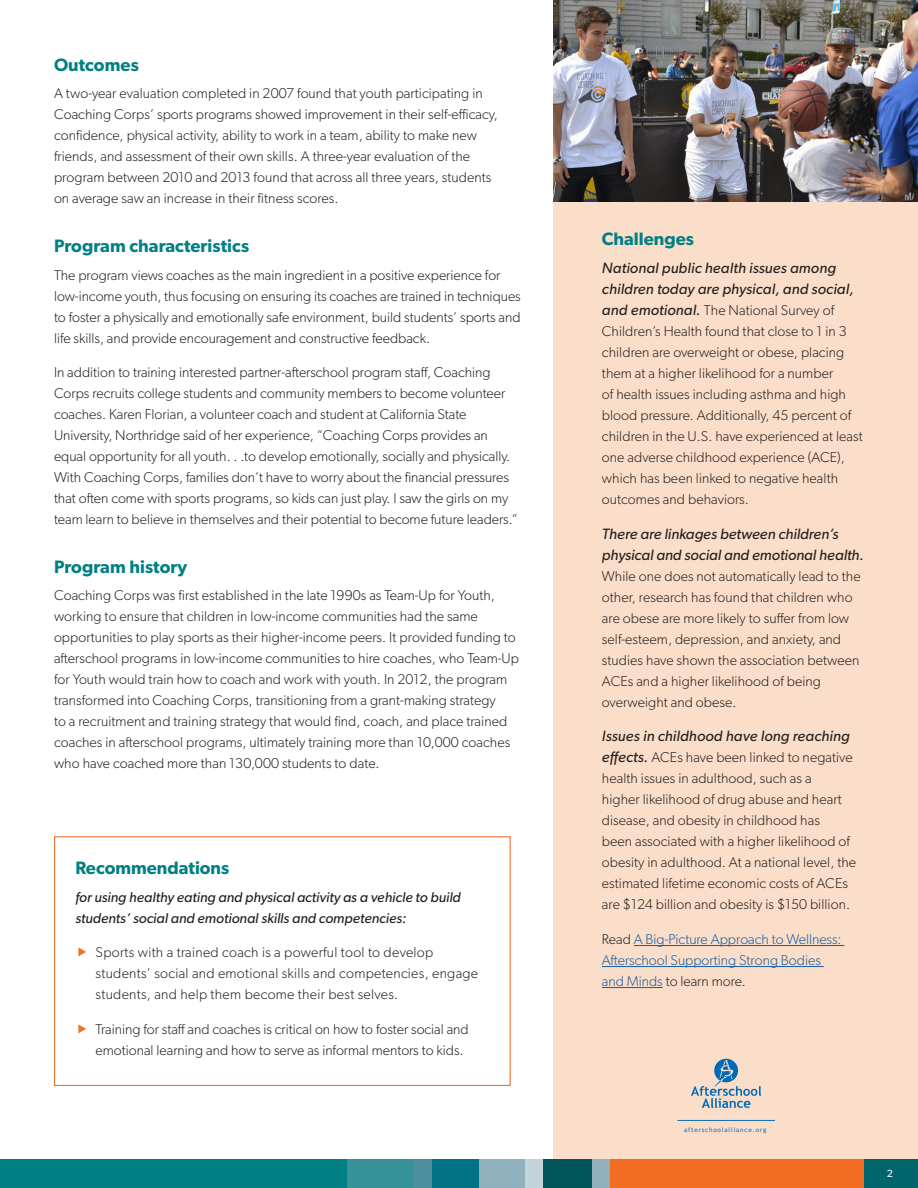
<style>
.page{position:relative;width:918px;height:1188px;background:#fff}
.page>*{position:absolute;margin:0;border:0;box-sizing:border-box;transform-origin:0 0}
.Subhead_2{font:600 18px "Gibson";letter-spacing:.005em;color:#008084}
.body{font:italic 15px/21px "Gibson";letter-spacing:.01em;color:#231f20}
.body-2{font:300 14.25px/21px "Gibson";letter-spacing:.005em;color:#231f20}
.body-3{font:italic 14.25px/21px "Gibson";color:#231f20}
.body-4{font:300 14.25px/21px "Gibson";color:#175d9e}
.t1{font:10.5px "Gibson";color:#fff}
.body-5{font:6.3px "Trebuchet MS";letter-spacing:.12em;color:#126db7}
.s1{font-weight:400;font-style:italic;font-size:15px}
.s2{color:#231f20}
</style>
<div class="page">
<img style="left:554px;top:0;width:364px;height:202px">
<div style="left:54px;top:836px;width:457px;height:250px;border:1px solid #ed732d"></div>
<div style="left:554px;top:202px;width:364px;height:977px;background:#fbdec9"></div>
<hr style="left:634px;top:945px;width:211px;height:1px;background:#175d9e">
<hr style="left:602px;top:966px;width:222px;height:1px;background:#175d9e">
<hr style="left:602px;top:987px;width:61px;height:1px;background:#175d9e">
<svg style="left:691px;top:1059px;width:70px;height:49px"></svg>
<hr style="left:677px;top:1120px;width:98px;height:1px;background:#126db7">
<div style="left:340px;top:1160px;width:94px;height:28px;background:#379298"></div>
<div style="left:0;top:1160px;width:347px;height:28px;background:#008084"></div>
<div style="left:413px;top:1160px;width:45px;height:28px;background:#4e8d9d"></div>
<div style="left:433px;top:1160px;width:65px;height:28px;background:#007486"></div>
<div style="left:516px;top:1160px;width:28px;height:28px;background:#c3d3da"></div>
<div style="left:479px;top:1160px;width:46px;height:28px;background:#90b1bd"></div>
<div style="left:544px;top:1160px;width:61px;height:28px;background:#00555b"></div>
<div style="left:592px;top:1160px;width:22px;height:28px;background:#90b1bd"></div>
<div style="left:610px;top:1160px;width:256px;height:28px;background:#f36e23"></div>
<div style="left:864px;top:1160px;width:54px;height:28px;background:#00666c"></div>
<p class="Subhead_2" style="left:54px;top:54px;width:86px">Outcomes</p>
<p class="body-2" style="left:54px;top:83px;width:445px">A two-year evaluation completed in 2007 found that youth participating in Coaching Corps’ sports programs showed improvement in their self-efficacy, confidence, physical activity, ability to work in a team, ability to make new friends, and assessment of their own skills. A three-year evaluation of the program between 2010 and 2013 found that across all three years, students on average saw an increase in their fitness scores.</p>
<p class="Subhead_2" style="left:54px;top:235px;width:197px">Program characteristics</p>
<p class="body-2" style="left:54px;top:264px;width:468px">The program views coaches as the main ingredient in a positive experience for low-income youth, thus focusing on ensuring its coaches are trained in techniques to foster a physically and emotionally safe environment, build students’ sports and life skills, and provide encouragement and constructive feedback.</p>
<p class="body-2" style="left:54px;top:362px;width:465px">In addition to training interested partner-afterschool program staff, Coaching Corps recruits college students and community members to become volunteer coaches. Karen Florian, a volunteer coach and student at California State University, Northridge said of her experience, “Coaching Corps provides an equal opportunity for all youth. . .to develop emotionally, socially and physically.<br>With Coaching Corps, families don’t have to worry about the financial pressures that often come with sports programs, so kids can just play. I saw the girls on my team learn to believe in themselves and their potential to become future leaders.”</p>
<p class="Subhead_2" style="left:54px;top:556px;width:135px">Program history</p>
<p class="body-2" style="left:54px;top:585px;width:467px">Coaching Corps was first established in the late 1990s as Team-Up for Youth, working to ensure that children in low-income communities had the same opportunities to play sports as their higher-income peers. It provided funding to afterschool programs in low-income communities to hire coaches, who Team-Up for Youth would train how to coach and work with youth. In 2012, the program transformed into Coaching Corps, transitioning from a grant-making strategy<br>to a recruitment and training strategy that would find, coach, and place trained coaches in afterschool programs, ultimately training more than 10,000 coaches who have coached more than 130,000 students to date.</p>
<p class="Subhead_2" style="left:75px;top:857px;width:155px">Recommendations</p>
<p class="body-3" style="left:75px;top:886px;width:387px">for using healthy eating and physical activity as a vehicle to build students’ social and emotional skills and competencies:</p>
<p class="body-2" style="left:96px;top:942px;width:384px">Sports with a trained coach is a powerful tool to develop students’ social and emotional skills and competencies, engage students, and help them become their best selves.</p>
<p class="body-2" style="left:96px;top:1018px;width:375px">Training for staff and coaches is critical on how to foster social and emotional learning and how to serve as informal mentors to kids.</p>
<p class="Subhead_2" style="left:602px;top:228px;width:93px">Challenges</p>
<p class="body" style="left:602px;top:257px;width:253px">National public health issues among children today are physical, and social,</p>
<p class="body-2" style="left:602px;top:300px;width:262px"><span class="s1">and emotional.</span> The National Survey of Children’s Health found that close to 1 in 3 children are overweight or obese, placing them at a higher likelihood for a number<br>of health issues including asthma and high blood pressure. Additionally, 45 percent of children in the U.S. have experienced at least one adverse childhood experience (ACE), which has been linked to negative health outcomes and behaviors.</p>
<p class="body" style="left:602px;top:523px;width:264px">There are linkages between children’s physical and social and emotional health.</p>
<p class="body-2" style="left:602px;top:565px;width:260px">While one does not automatically lead to the other, research has found that children who are obese are more likely to suffer from low self-esteem, depression, and anxiety, and studies have shown the association between ACEs and a higher likelihood of being overweight and obese.</p>
<p class="body" style="left:602px;top:725px;width:249px">Issues in childhood have long reaching</p>
<p class="body-2" style="left:602px;top:747px;width:256px"><span class="s1">effects.</span> ACEs have been linked to negative health issues in adulthood, such as a<br>higher likelihood of drug abuse and heart disease, and obesity in childhood has<br>been associated with a higher likelihood of obesity in adulthood. At a national level, the estimated lifetime economic costs of ACEs are $124 billion and obesity is $150 billion.</p>
<p class="body-4" style="left:602px;top:928px;width:241px"><span class="s2">Read</span> A Big-Picture Approach to Wellness:<br>Afterschool Supporting Strong Bodies and Minds <span class="s2">to learn more.</span></p>
<p class="body-5" style="left:684px;top:1126px;width:84px">afterschoolalliance.org</p>
<p class="t1" style="left:887px;top:1167px;width:8px">2</p>
</div>
